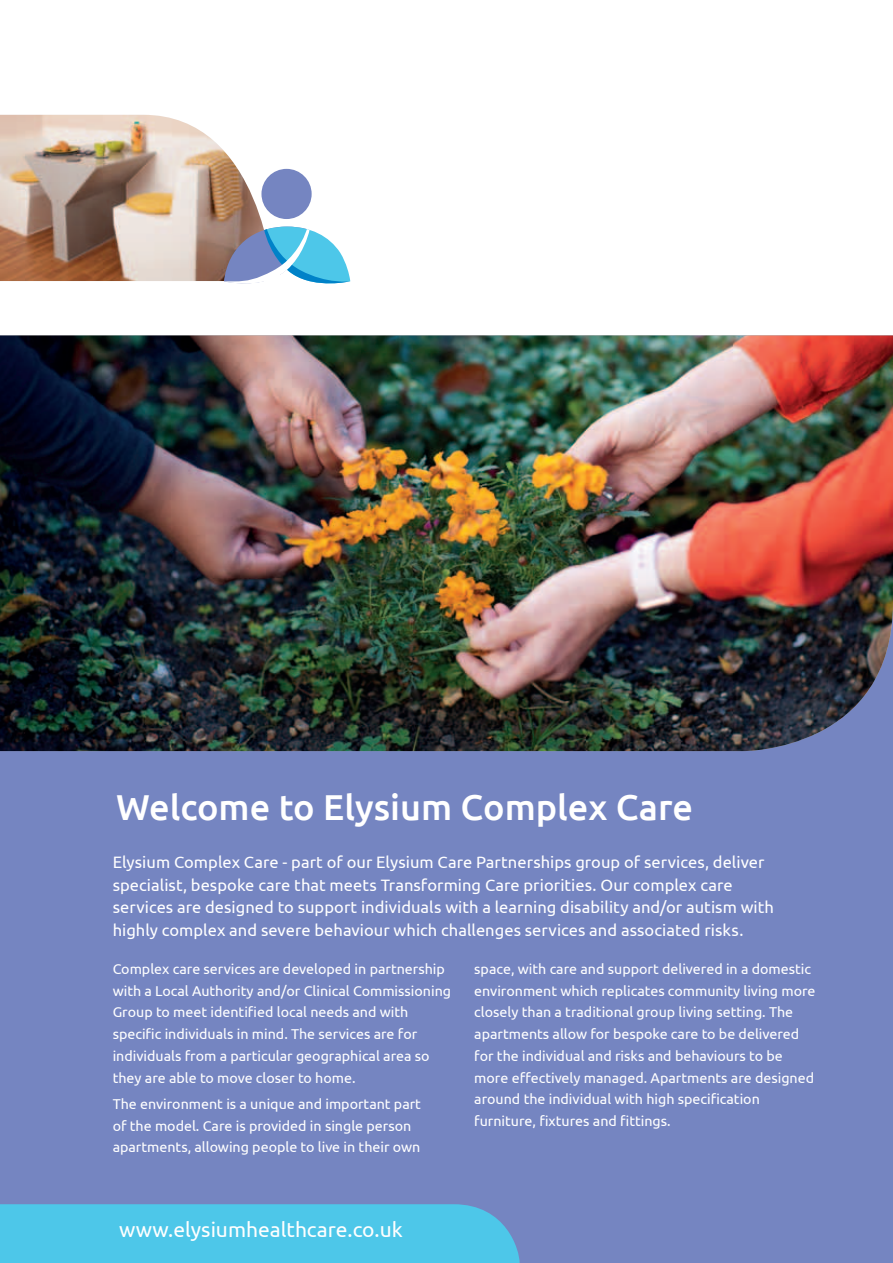
<style>
.page{position:relative;width:893px;height:1263px;background:#fff}
.page>*{position:absolute;margin:0;border:0;box-sizing:border-box;transform-origin:0 0}
.t1{font:500 36px "Ubuntu";color:#fff}
.t2{font:21px "Ubuntu";color:#fff}
.t3{font:16.5px/22.5px "Ubuntu";letter-spacing:.005em;color:#fff}
.t4{font:14.25px/21.8px "Ubuntu";color:#fff}
</style>
<div class="page">
<div style="left:0;top:335px;width:893px;height:928px;background:#7585c1"></div>
<img style="left:0;top:335px;width:893px;height:416px">
<img style="left:0;top:115px;width:272px;height:166px">
<div style="left:261px;top:169px;width:51px;height:50px;background:#7585c1;border-radius:50%"></div>
<svg style="left:224px;top:227px;width:126px;height:57px"></svg>
<div style="left:264px;top:276px;width:23px;height:9px;background:#fff"></div>
<div style="left:0;top:1204px;width:520px;height:59px;background:#4dc7e9"></div>
<h1 class="t1" style="left:116px;top:784px;width:579px">Welcome to Elysium Complex Care</h1>
<p class="t3" style="left:113px;top:850px;width:663px">Elysium Complex Care - part of our Elysium Care Partnerships group of services, deliver specialist, bespoke care that meets Transforming Care priorities. Our complex care services are designed to support individuals with a learning disability and/or autism with highly complex and severe behaviour which challenges services and associated risks.</p>
<p class="t4" style="left:113px;top:957px;width:340px">Complex care services are developed in partnership with a Local Authority and/or Clinical Commissioning Group to meet identified local needs and with specific individuals in mind. The services are for individuals from a particular geographical area so they are able to move closer to home.</p>
<p class="t4" style="left:113px;top:1092px;width:310px">The environment is a unique and important part of the model. Care is provided in single person apartments, allowing people to live in their own</p>
<p class="t4" style="left:474px;top:957px;width:343px">space, with care and support delivered in a domestic environment which replicates community living more closely than a traditional group living setting. The apartments allow for bespoke care to be delivered for the individual and risks and behaviours to be more effectively managed. Apartments are designed around the individual with high specification furniture, fixtures and fittings.</p>
<h2 class="t2" style="left:119px;top:1217px;width:285px">www.elysiumhealthcare.co.uk</h2>
</div>
